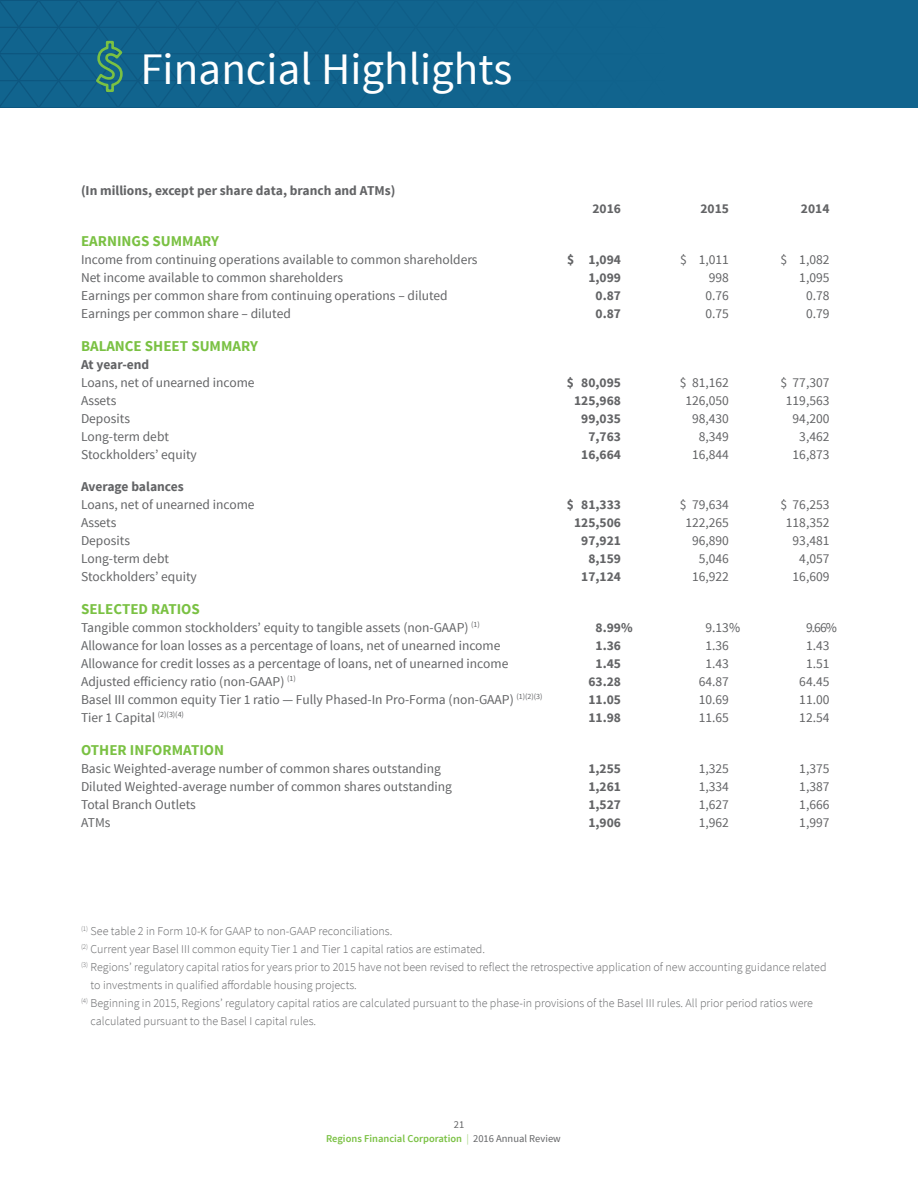
<style>
.page{position:relative;width:918px;height:1188px;background:#fff}
.page>*{position:absolute;margin:0;border:0;box-sizing:border-box;transform-origin:0 0}
.t1{font:45px "Source Sans Pro";color:#fff}
.t2{font:700 15px "Source Sans Pro";color:#7ac143}
.t3{font:13.5px "Source Sans Pro";color:#636466}
.t4{font:700 13.5px "Source Sans Pro";color:#636466}
.t5{font:300 12px/18px "Source Sans Pro";color:#636466}
.t6{font:600 10.5px "Source Sans Pro";color:#7ac143}
.t7{font:10.5px "Source Sans Pro";color:#636466}
.s1{font-weight:400;color:#afda8e}
.s2{font-weight:400;color:#636466}
</style>
<div class="page">
<div style="left:0;top:0;width:918px;height:108px;background:#11648e"></div>
<svg style="left:0;top:0;width:217px;height:108px"></svg>
<svg style="left:94px;top:40px;width:31px;height:53px"></svg>
<p class="t1" style="left:140px;top:41px;width:374px">Financial Highlights</p>
<p class="t4" style="left:81px;top:182px;width:316px">(In millions, except per share data, branch and ATMs)</p>
<p class="t4" style="left:592px;top:200px;width:30px">2016</p>
<p class="t4" style="left:700px;top:200px;width:30px">2015</p>
<p class="t4" style="left:801px;top:200px;width:30px">2014</p>
<p class="t2" style="left:81px;top:232px;width:140px">EARNINGS SUMMARY</p>
<p class="t3" style="left:81px;top:252px;width:398px">Income from continuing operations available to common shareholders</p>
<p class="t4" style="left:567px;top:251px;width:55px">$ 1,094</p>
<p class="t3" style="left:680px;top:252px;width:50px">$ 1,011</p>
<p class="t3" style="left:781px;top:252px;width:50px">$ 1,082</p>
<p class="t3" style="left:81px;top:270px;width:264px">Net income available to common shareholders</p>
<p class="t4" style="left:588px;top:269px;width:34px">1,099</p>
<p class="t3" style="left:709px;top:270px;width:22px">998</p>
<p class="t3" style="left:799px;top:270px;width:32px">1,095</p>
<p class="t3" style="left:81px;top:288px;width:368px">Earnings per common share from continuing operations – diluted</p>
<p class="t4" style="left:596px;top:287px;width:27px">0.87</p>
<p class="t3" style="left:706px;top:288px;width:25px">0.76</p>
<p class="t3" style="left:806px;top:288px;width:25px">0.78</p>
<p class="t3" style="left:81px;top:306px;width:211px">Earnings per common share – diluted</p>
<p class="t4" style="left:596px;top:305px;width:27px">0.87</p>
<p class="t3" style="left:706px;top:306px;width:25px">0.75</p>
<p class="t3" style="left:806px;top:306px;width:25px">0.79</p>
<p class="t2" style="left:81px;top:337px;width:178px">BALANCE SHEET SUMMARY</p>
<p class="t4" style="left:81px;top:356px;width:70px">At year-end</p>
<p class="t3" style="left:81px;top:375px;width:175px">Loans, net of unearned income</p>
<p class="t4" style="left:567px;top:374px;width:56px">$ 80,095</p>
<p class="t3" style="left:680px;top:375px;width:51px">$ 81,162</p>
<p class="t3" style="left:780px;top:375px;width:51px">$ 77,307</p>
<p class="t3" style="left:81px;top:393px;width:37px">Assets</p>
<p class="t4" style="left:574px;top:392px;width:48px">125,968</p>
<p class="t3" style="left:685px;top:393px;width:45px">126,050</p>
<p class="t3" style="left:786px;top:393px;width:45px">119,563</p>
<p class="t3" style="left:81px;top:411px;width:51px">Deposits</p>
<p class="t4" style="left:581px;top:410px;width:41px">99,035</p>
<p class="t3" style="left:692px;top:411px;width:38px">98,430</p>
<p class="t3" style="left:793px;top:411px;width:38px">94,200</p>
<p class="t3" style="left:81px;top:429px;width:90px">Long-term debt</p>
<p class="t4" style="left:588px;top:428px;width:34px">7,763</p>
<p class="t3" style="left:699px;top:429px;width:32px">8,349</p>
<p class="t3" style="left:799px;top:429px;width:32px">3,462</p>
<p class="t3" style="left:81px;top:447px;width:117px">Stockholders’ equity</p>
<p class="t4" style="left:581px;top:446px;width:41px">16,664</p>
<p class="t3" style="left:692px;top:447px;width:38px">16,844</p>
<p class="t3" style="left:793px;top:447px;width:38px">16,873</p>
<p class="t4" style="left:81px;top:478px;width:104px">Average balances</p>
<p class="t3" style="left:81px;top:496px;width:175px">Loans, net of unearned income</p>
<p class="t4" style="left:567px;top:496px;width:56px">$ 81,333</p>
<p class="t3" style="left:680px;top:496px;width:51px">$ 79,634</p>
<p class="t3" style="left:780px;top:496px;width:51px">$ 76,253</p>
<p class="t3" style="left:81px;top:514px;width:37px">Assets</p>
<p class="t4" style="left:574px;top:514px;width:48px">125,506</p>
<p class="t3" style="left:685px;top:514px;width:45px">122,265</p>
<p class="t3" style="left:786px;top:514px;width:45px">118,352</p>
<p class="t3" style="left:81px;top:532px;width:51px">Deposits</p>
<p class="t4" style="left:581px;top:532px;width:41px">97,921</p>
<p class="t3" style="left:692px;top:532px;width:38px">96,890</p>
<p class="t3" style="left:793px;top:532px;width:38px">93,481</p>
<p class="t3" style="left:81px;top:550px;width:90px">Long-term debt</p>
<p class="t4" style="left:588px;top:550px;width:34px">8,159</p>
<p class="t3" style="left:699px;top:550px;width:32px">5,046</p>
<p class="t3" style="left:799px;top:550px;width:32px">4,057</p>
<p class="t3" style="left:81px;top:568px;width:117px">Stockholders’ equity</p>
<p class="t4" style="left:581px;top:568px;width:41px">17,124</p>
<p class="t3" style="left:692px;top:568px;width:38px">16,922</p>
<p class="t3" style="left:793px;top:568px;width:38px">16,609</p>
<p class="t2" style="left:81px;top:599px;width:120px">SELECTED RATIOS</p>
<p class="t3" style="left:81px;top:619px;width:400px">Tangible common stockholders’ equity to tangible assets (non-GAAP) <sup>(1)</sup></p>
<p class="t4" style="left:596px;top:619px;width:39px">8.99%</p>
<p class="t3" style="left:706px;top:619px;width:36px">9.13%</p>
<p class="t3" style="left:806px;top:619px;width:32px">9.66%</p>
<p class="t3" style="left:81px;top:637px;width:421px">Allowance for loan losses as a percentage of loans, net of unearned income</p>
<p class="t4" style="left:596px;top:637px;width:27px">1.36</p>
<p class="t3" style="left:706px;top:637px;width:25px">1.36</p>
<p class="t3" style="left:806px;top:637px;width:25px">1.43</p>
<p class="t3" style="left:81px;top:655px;width:429px">Allowance for credit losses as a percentage of loans, net of unearned income</p>
<p class="t4" style="left:596px;top:655px;width:27px">1.45</p>
<p class="t3" style="left:706px;top:655px;width:25px">1.43</p>
<p class="t3" style="left:806px;top:655px;width:25px">1.51</p>
<p class="t3" style="left:81px;top:673px;width:216px">Adjusted efficiency ratio (non-GAAP) <sup>(1)</sup></p>
<p class="t4" style="left:588px;top:673px;width:34px">63.28</p>
<p class="t3" style="left:699px;top:673px;width:32px">64.87</p>
<p class="t3" style="left:799px;top:673px;width:32px">64.45</p>
<p class="t3" style="left:81px;top:691px;width:463px">Basel III common equity Tier 1 ratio — Fully Phased-In Pro-Forma (non-GAAP) <sup>(1)(2)(3)</sup></p>
<p class="t4" style="left:588px;top:691px;width:34px">11.05</p>
<p class="t3" style="left:699px;top:691px;width:32px">10.69</p>
<p class="t3" style="left:799px;top:691px;width:32px">11.00</p>
<p class="t3" style="left:81px;top:709px;width:104px">Tier 1 Capital <sup>(2)(3)(4)</sup></p>
<p class="t4" style="left:588px;top:709px;width:34px">11.98</p>
<p class="t3" style="left:699px;top:709px;width:32px">11.65</p>
<p class="t3" style="left:799px;top:709px;width:32px">12.54</p>
<p class="t2" style="left:81px;top:740px;width:145px">OTHER INFORMATION</p>
<p class="t3" style="left:81px;top:760px;width:361px">Basic Weighted-average number of common shares outstanding</p>
<p class="t4" style="left:588px;top:760px;width:34px">1,255</p>
<p class="t3" style="left:699px;top:760px;width:32px">1,325</p>
<p class="t3" style="left:799px;top:760px;width:32px">1,375</p>
<p class="t3" style="left:81px;top:778px;width:373px">Diluted Weighted-average number of common shares outstanding</p>
<p class="t4" style="left:588px;top:778px;width:34px">1,261</p>
<p class="t3" style="left:699px;top:778px;width:32px">1,334</p>
<p class="t3" style="left:799px;top:778px;width:32px">1,387</p>
<p class="t3" style="left:81px;top:796px;width:116px">Total Branch Outlets</p>
<p class="t4" style="left:588px;top:796px;width:34px">1,527</p>
<p class="t3" style="left:699px;top:796px;width:32px">1,627</p>
<p class="t3" style="left:799px;top:796px;width:32px">1,666</p>
<p class="t3" style="left:81px;top:814px;width:31px">ATMs</p>
<p class="t4" style="left:588px;top:814px;width:34px">1,906</p>
<p class="t3" style="left:699px;top:814px;width:32px">1,962</p>
<p class="t3" style="left:799px;top:814px;width:32px">1,997</p>
<p class="t5" style="left:81px;top:922px;width:313px"><sup>(1)</sup> See table 2 in Form 10-K for GAAP to non-GAAP reconciliations.</p>
<p class="t5" style="left:81px;top:940px;width:406px"><sup>(2)</sup> Current year Basel III common equity Tier 1 and Tier 1 capital ratios are estimated.</p>
<p class="t5" style="left:91px;top:958px;width:737px;text-indent:-10px"><sup>(3)</sup> Regions’ regulatory capital ratios for years prior to 2015 have not been revised to reflect the retrospective application of new accounting guidance related to investments in qualified affordable housing projects.</p>
<p class="t5" style="left:91px;top:994px;width:724px;text-indent:-10px"><sup>(4)</sup> Beginning in 2015, Regions’ regulatory capital ratios are calculated pursuant to the phase-in provisions of the Basel III rules. All prior period ratios were calculated pursuant to the Basel I capital rules.</p>
<p class="t7" style="left:454px;top:1118px;width:12px">21</p>
<p class="t6" style="left:326px;top:1132px;width:236px">Regions Financial Corporation <span class="s1">|</span> <span class="s2">2016 Annual Review</span></p>
</div>
